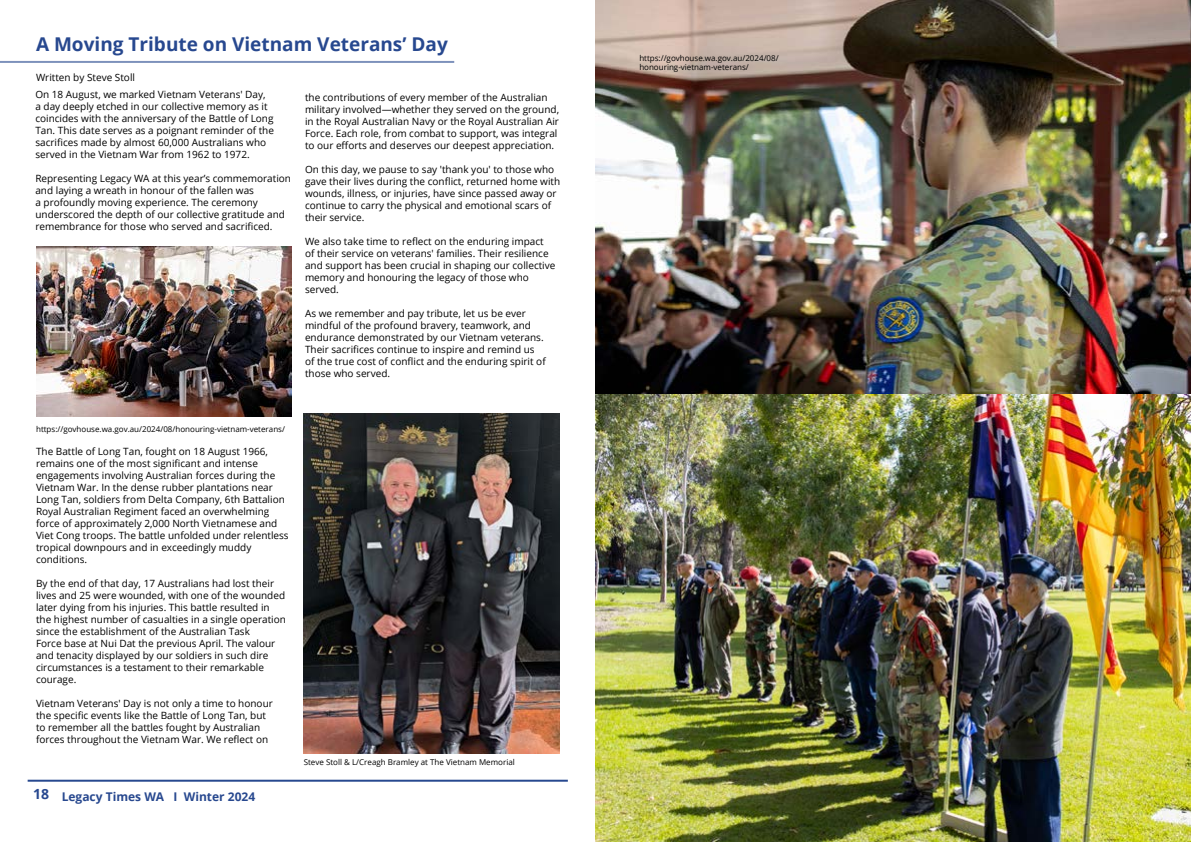
<style>
.page{position:relative;width:1191px;height:842px;background:#fff}
.page>*{position:absolute;margin:0;border:0;box-sizing:border-box;transform-origin:0 0}
.t1{font:700 19px "Open Sans";color:#27488f}
.t2{font:700 12px "Open Sans";color:#27488f}
.t3{font:10px/12px "Open Sans";color:#000}
.t4{font:8px/9.6px "Open Sans";color:#000}
</style>
<div class="page">
<hr style="left:28px;top:780px;width:540px;height:2px;background:#27488f">
<hr style="left:0;top:61px;width:454px;height:2px;background:#27488f">
<img style="left:304px;top:414px;width:255px;height:339px">
<img style="left:36px;top:246px;width:256px;height:171px">
<img style="left:595px;top:0;width:596px;height:842px">
<h1 class="t1" style="left:36px;top:30px;width:413px">A Moving Tribute on Vietnam Veterans’ Day</h1>
<p class="t3" style="left:36px;top:71px;width:101px">Written by Steve Stoll</p>
<p class="t3" style="left:305px;top:91px;width:256px">the contributions of every member of the Australian military involved—whether they served on the ground, in the Royal Australian Navy or the Royal Australian Air Force. Each role, from combat to support, was integral to our efforts and deserves our deepest appreciation.</p>
<p class="t3" style="left:305px;top:163px;width:257px">On this day, we pause to say 'thank you' to those who gave their lives during the conflict, returned home with wounds, illness, or injuries, have since passed away or continue to carry the physical and emotional scars of their service.</p>
<p class="t3" style="left:305px;top:235px;width:252px">We also take time to reflect on the enduring impact of their service on veterans' families. Their resilience and support has been crucial in shaping our collective memory and honouring the legacy of those who served.</p>
<p class="t3" style="left:305px;top:307px;width:242px">As we remember and pay tribute, let us be ever mindful of the profound bravery, teamwork, and endurance demonstrated by our Vietnam veterans.<br>Their sacrifices continue to inspire and remind us of the true cost of conflict and the enduring spirit of those who served.</p>
<p class="t3" style="left:35px;top:88px;width:240px">On 18 August, we marked Vietnam Veterans' Day,<br>a day deeply etched in our collective memory as it coincides with the anniversary of the Battle of Long Tan. This date serves as a poignant reminder of the sacrifices made by almost 60,000 Australians who served in the Vietnam War from 1962 to 1972.</p>
<p class="t3" style="left:35px;top:172px;width:257px">Representing Legacy WA at this year’s commemoration and laying a wreath in honour of the fallen was<br>a profoundly moving experience. The ceremony underscored the depth of our collective gratitude and remembrance for those who served and sacrificed.</p>
<p class="t4" style="left:36px;top:424px;width:250px">https://govhouse.wa.gov.au/2024/08/honouring-vietnam-veterans/</p>
<p class="t3" style="left:36px;top:445px;width:254px">The Battle of Long Tan, fought on 18 August 1966, remains one of the most significant and intense engagements involving Australian forces during the Vietnam War. In the dense rubber plantations near Long Tan, soldiers from Delta Company, 6th Battalion Royal Australian Regiment faced an overwhelming force of approximately 2,000 North Vietnamese and Viet Cong troops. The battle unfolded under relentless tropical downpours and in exceedingly muddy conditions.</p>
<p class="t3" style="left:36px;top:577px;width:251px">By the end of that day, 17 Australians had lost their lives and 25 were wounded, with one of the wounded later dying from his injuries. This battle resulted in the highest number of casualties in a single operation since the establishment of the Australian Task<br>Force base at Nui Dat the previous April. The valour and tenacity displayed by our soldiers in such dire circumstances is a testament to their remarkable courage.</p>
<p class="t3" style="left:36px;top:697px;width:238px">Vietnam Veterans' Day is not only a time to honour the specific events like the Battle of Long Tan, but to remember all the battles fought by Australian forces throughout the Vietnam War. We reflect on</p>
<p class="t2" style="left:33px;top:789px;width:224px"><sup>18</sup> Legacy Times WA I Winter 2024</p>
<p class="t4" style="left:304px;top:757px;width:213px">Steve Stoll &amp; L/Creagh Bramley at The Vietnam Memorial</p>
<p class="t4" style="left:639px;top:53px;width:141px">https://govhouse.wa.gov.au/2024/08/ honouring-vietnam-veterans/</p>
</div>
